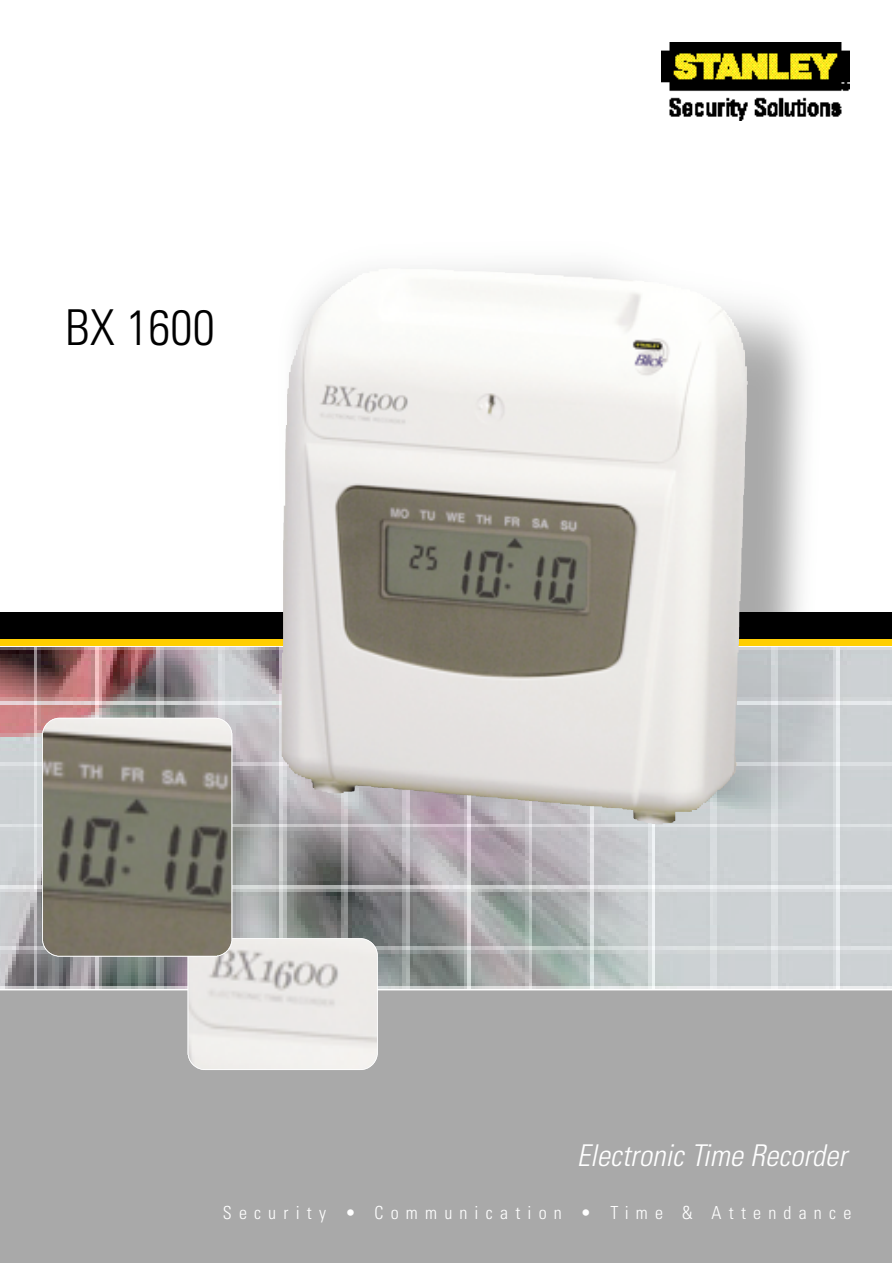
<style>
.page{position:relative;width:892px;height:1263px;background:#fff}
.page>*{position:absolute;margin:0;border:0;box-sizing:border-box;transform-origin:0 0}
.t1{font:300 condensed 49.5px "Univers";color:#000}
.t2{font:italic 300 condensed 30px "Univers";color:#fff}
.t3{font:300 condensed 18px "Univers";letter-spacing:.395em;color:#fff}
</style>
<div class="page">
<img style="left:283px;top:265px;width:522px;height:347px">
<div style="left:0;top:873px;width:892px;height:389px;background:#a9a9a9"></div>
<svg style="left:0;top:645px;width:892px;height:345px;background:#c4c2c2"></svg>
<svg style="left:0;top:612px;width:892px;height:27px;background:#53504b"></svg>
<svg style="left:0;top:639px;width:892px;height:6px;background:#d1b64c"></svg>
<img style="left:386px;top:268px;width:361px;height:99px">
<img style="left:662px;top:43px;width:188px;height:77px">
<svg style="left:43px;top:718px;width:335px;height:352px"></svg>
<svg style="left:42px;top:718px;width:190px;height:238px;background:#827f72"></svg>
<h1 class="t1" style="left:65px;top:310px;width:151px">BX 1600</h1>
<h2 class="t2" style="left:577px;top:1144px;width:271px">Electronic Time Recorder</h2>
<p class="t3" style="left:223px;top:1206px;width:630px">Security • Communication • Time &amp; Attendance</p>
</div>
